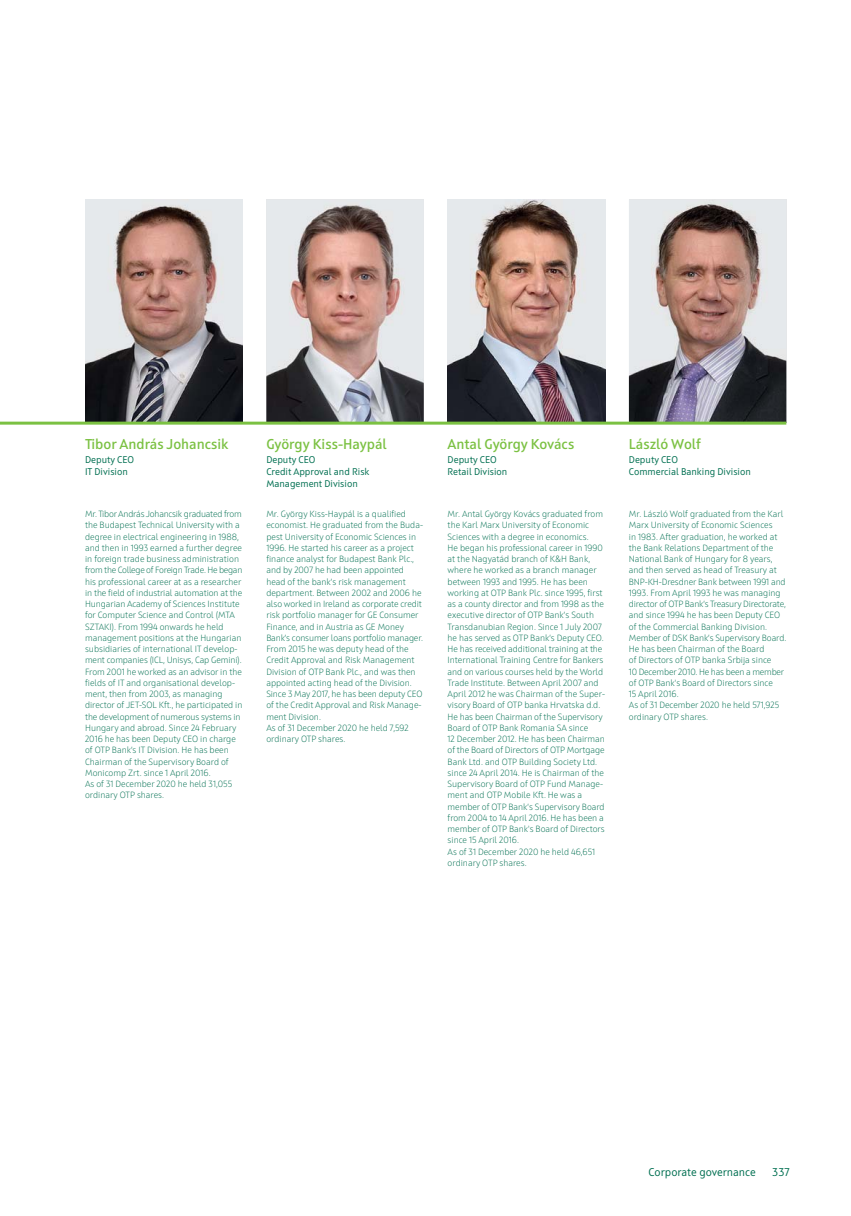
<style>
.page{position:relative;width:851px;height:1216px;background:#fff}
.page>*{position:absolute;margin:0;border:0;box-sizing:border-box;transform-origin:0 0}
.t1{font:600 14.25px "Squad";color:#7bc142}
.t2{font:11.25px "Squad";color:#006f51}
.t3{font:9.75px/12px "Squad";color:#006f51}
.t4{font:300 9px/11.2px "Squad";color:#006f51}
</style>
<div class="page">
<img style="left:85px;top:200px;width:157px;height:222px">
<img style="left:266px;top:200px;width:157px;height:222px">
<img style="left:447px;top:200px;width:158px;height:222px">
<img style="left:628px;top:200px;width:158px;height:222px">
<hr style="left:0;top:422px;width:786px;height:3px;background:#7bc142">
<h1 class="t1" style="left:85px;top:437px;width:145px">Tibor András Johancsik</h1>
<p class="t3" style="left:85px;top:454px;width:51px">Deputy CEO<br>IT Division</p>
<p class="t4" style="left:85px;top:509px;width:159px">Mr. Tibor András Johancsik graduated from the Budapest Technical University with a degree in electrical engineering in 1988, and then in 1993 earned a further degree in foreign trade business administration from the College of Foreign Trade. He began his professional career at as a researcher in the field of industrial automation at the Hungarian Academy of Sciences Institute for Computer Science and Control (MTA SZTAKI). From 1994 onwards he held management positions at the Hungarian subsidiaries of international IT develop&shy;ment companies (ICL, Unisys, Cap Gemini).<br>From 2001 he worked as an advisor in the fields of IT and organisational develop&shy;ment, then from 2003, as managing director of JET-SOL Kft., he participated in the development of numerous systems in Hungary and abroad. Since 24 February 2016 he has been Deputy CEO in charge of OTP Bank’s IT Division. He has been Chairman of the Supervisory Board of Monicomp Zrt. since 1 April 2016.<br>As of 31 December 2020 he held 31,055 ordinary OTP shares.</p>
<h1 class="t1" style="left:266px;top:437px;width:122px">György Kiss-Haypál</h1>
<p class="t3" style="left:266px;top:454px;width:105px">Deputy CEO<br>Credit Approval and Risk<br>Management Division</p>
<p class="t4" style="left:266px;top:509px;width:158px">Mr. György Kiss-Haypál is a qualified economist. He graduated from the Buda&shy;pest University of Economic Sciences in 1996. He started his career as a project finance analyst for Budapest Bank Plc., and by 2007 he had been appointed head of the bank’s risk management department. Between 2002 and 2006 he also worked in Ireland as corporate credit risk portfolio manager for GE Consumer Finance, and in Austria as GE Money Bank’s consumer loans portfolio manager.<br>From 2015 he was deputy head of the Credit Approval and Risk Management Division of OTP Bank Plc., and was then appointed acting head of the Division.<br>Since 3 May 2017, he has been deputy CEO of the Credit Approval and Risk Manage&shy;ment Division.<br>As of 31 December 2020 he held 7,592 ordinary OTP shares.</p>
<h1 class="t1" style="left:447px;top:437px;width:128px">Antal György Kovács</h1>
<p class="t3" style="left:447px;top:454px;width:61px">Deputy CEO<br>Retail Division</p>
<h1 class="t1" style="left:628px;top:437px;width:73px">László Wolf</h1>
<p class="t3" style="left:628px;top:454px;width:123px">Deputy CEO<br>Commercial Banking Division</p>
<p class="t4" style="left:447px;top:509px;width:159px">Mr. Antal György Kovács graduated from the Karl Marx University of Economic Sciences with a degree in economics.<br>He began his professional career in 1990 at the Nagyatád branch of K&amp;H Bank, where he worked as a branch manager between 1993 and 1995. He has been working at OTP Bank Plc. since 1995, first as a county director and from 1998 as the executive director of OTP Bank’s South Transdanubian Region. Since 1 July 2007 he has served as OTP Bank’s Deputy CEO.<br>He has received additional training at the International Training Centre for Bankers and on various courses held by the World Trade Institute. Between April 2007 and April 2012 he was Chairman of the Super&shy;visory Board of OTP banka Hrvatska d.d.<br>He has been Chairman of the Supervisory Board of OTP Bank Romania SA since<br>12 December 2012. He has been Chairman of the Board of Directors of OTP Mortgage Bank Ltd. and OTP Building Society Ltd. since 24 April 2014. He is Chairman of the Supervisory Board of OTP Fund Manage&shy;ment and OTP Mobile Kft. He was a member of OTP Bank’s Supervisory Board from 2004 to 14 April 2016. He has been a member of OTP Bank's Board of Directors since 15 April 2016.<br>As of 31 December 2020 he held 46,651 ordinary OTP shares.</p>
<p class="t4" style="left:628px;top:509px;width:159px">Mr. László Wolf graduated from the Karl Marx University of Economic Sciences<br>in 1983. After graduation, he worked at the Bank Relations Department of the National Bank of Hungary for 8 years, and then served as head of Treasury at BNP-KH-Dresdner Bank between 1991 and 1993. From April 1993 he was managing director of OTP Bank’s Treasury Directorate, and since 1994 he has been Deputy CEO of the Commercial Banking Division.<br>Member of DSK Bank’s Supervisory Board.<br>He has been Chairman of the Board<br>of Directors of OTP banka Srbija since<br>10 December 2010. He has been a member of OTP Bank's Board of Directors since<br>15 April 2016.<br>As of 31 December 2020 he held 571,925 ordinary OTP shares.</p>
<p class="t2" style="left:648px;top:1167px;width:109px">Corporate governance</p>
<p class="t2" style="left:772px;top:1167px;width:18px">337</p>
</div>
